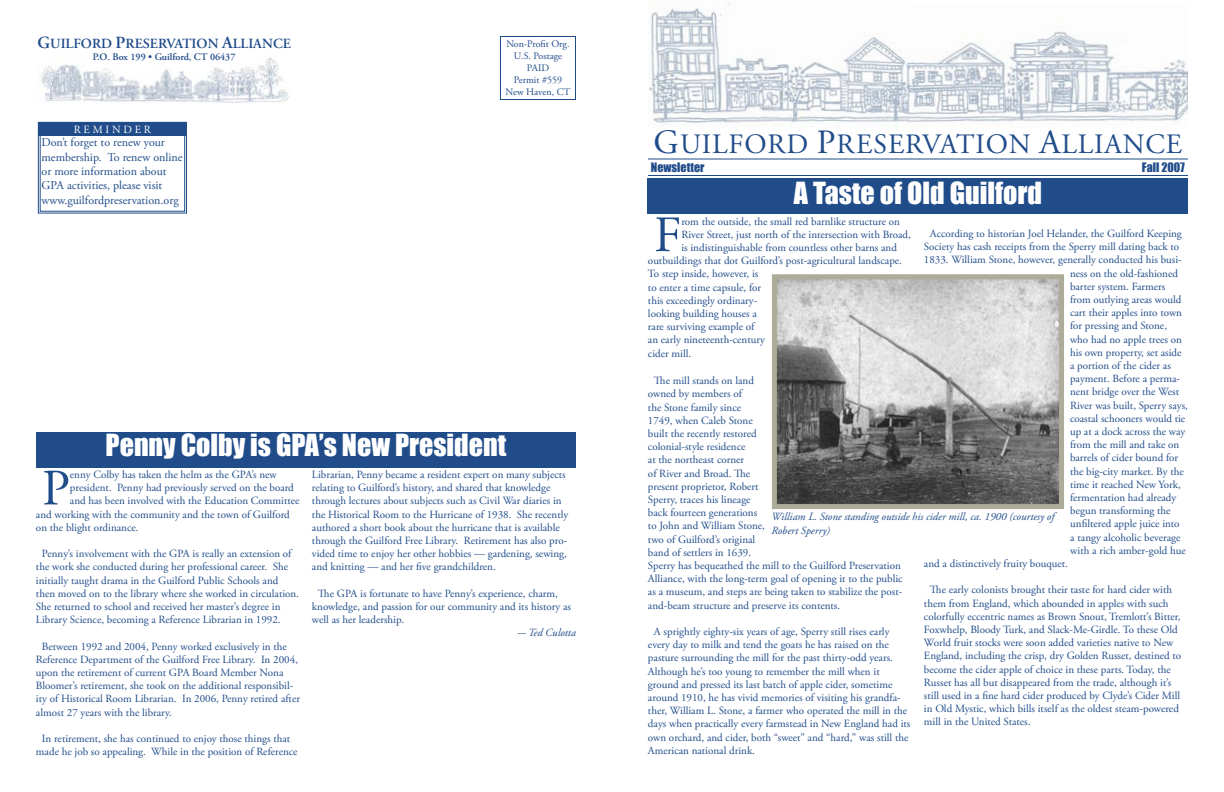
<style>
.page{position:relative;width:1224px;height:792px;background:#fff}
.page>*{position:absolute;margin:0;border:0;box-sizing:border-box;transform-origin:0 0}
.First_P_text{font:50.8px "Adobe Garamond Pro";color:#204c8a}
.t1{font:28px "Impact";color:#fff}
.t2{font:28px "Adobe Garamond Pro";letter-spacing:.03em;color:#204c8a}
.t3{font:600 14px "Adobe Garamond Pro";color:#204c8a}
.reminder{font:12px/14.4px "Adobe Garamond Pro";color:#204c8a}
.t4{font:12px "Impact";color:#204c8a}
.Text{font:11px/13.2px "Adobe Garamond Pro";color:#204c8a}
.First_P_text-2{font:11px "Adobe Garamond Pro";color:#204c8a}
.captions{font:italic 11px/13.2px "Adobe Garamond Pro";color:#204c8a}
.Text-2{font:italic 11px "Adobe Garamond Pro";color:#204c8a}
.reminder-2{font:11px "Adobe Garamond Pro";color:#fff}
.t5{font:10px "Adobe Garamond Pro";color:#204c8a}
.t6{font:600 10px "Adobe Garamond Pro";color:#204c8a}
.s1{font-size:17px}
.s2{font-size:34px}
</style>
<div class="page">
<div style="left:40px;top:134px;width:145px;height:78px;border:1px solid #204c8a"></div>
<div style="left:38px;top:122px;width:149px;height:13px;background:#204c8a"></div>
<div style="left:38px;top:122px;width:149px;height:92px;border:1px solid #204c8a"></div>
<div style="left:500px;top:36px;width:76px;height:64px;border:1px solid #204c8a"></div>
<img style="left:649px;top:1px;width:539px;height:122px">
<hr style="left:648px;top:158px;width:540px;height:1px;background:#204c8a">
<hr style="left:648px;top:175px;width:540px;height:1px;background:#204c8a">
<div style="left:648px;top:178px;width:540px;height:35px;background:#204c8a"></div>
<img style="left:778px;top:280px;width:280px;height:223px">
<div style="left:772px;top:274px;width:292px;height:235px;border:5px solid #acac99"></div>
<img style="left:40px;top:57px;width:249px;height:46px">
<div style="left:36px;top:432px;width:540px;height:35px;background:#204c8a"></div>
<p class="t3" style="left:38px;top:36px;width:255px"><span class="s1">G</span>UILFORD <span class="s1">P</span>RESERVATION <span class="s1">A</span>LLIANCE</p>
<p class="t6" style="left:93px;top:51px;width:144px">P.O. Box 199 • Guilford, CT 06437</p>
<p class="t5" style="left:506px;top:38px;width:65px">Non-Profit Org.</p>
<p class="t5" style="left:514px;top:50px;width:50px">U.S. Postage</p>
<p class="t5" style="left:527px;top:62px;width:24px">PAID</p>
<p class="t5" style="left:514px;top:74px;width:50px">Permit #559</p>
<p class="t5" style="left:506px;top:86px;width:66px">New Haven, CT</p>
<p class="reminder-2" style="left:74px;top:122px;width:79px">R E M I N D E R</p>
<p class="reminder" style="left:42px;top:136px;width:143px">Don’t forget to renew your membership. To renew online or more information about<br>GPA activities, please visit www.guilfordpreservation.org</p>
<p class="t2" style="left:654px;top:127px;width:530px"><span class="s2">G</span>UILFORD <span class="s2">P</span>RESERVATION <span class="s2">A</span>LLIANCE</p>
<p class="t4" style="left:651px;top:160px;width:55px">Newsletter</p>
<p class="t4" style="left:1142px;top:160px;width:45px">Fall 2007</p>
<p class="t1" style="left:794px;top:176px;width:250px">A Taste of Old Guilford</p>
<p class="First_P_text" style="left:654px;top:204px;width:29px">F</p>
<p class="First_P_text-2" style="left:681px;top:215px;width:220px">rom the outside, the small red barnlike structure on</p>
<p class="Text" style="left:930px;top:227px;width:253px">According to historian Joel Helander, the Guilford Keeping</p>
<p class="Text" style="left:924px;top:241px;width:257px">Society has cash receipts from the Sperry mill dating back to</p>
<p class="Text" style="left:924px;top:254px;width:259px">1833. William Stone, however, generally conducted his busi-</p>
<p class="Text" style="left:1070px;top:267px;width:109px">ness on the old-fashioned</p>
<p class="Text" style="left:1070px;top:280px;width:97px">barter system. Farmers</p>
<p class="Text" style="left:1070px;top:293px;width:113px">from outlying areas would</p>
<p class="Text" style="left:1070px;top:307px;width:114px">cart their apples into town</p>
<p class="Text" style="left:1070px;top:320px;width:99px">for pressing and Stone,</p>
<p class="Text" style="left:1070px;top:333px;width:113px">who had no apple trees on</p>
<p class="Text" style="left:1070px;top:346px;width:113px">his own property, set aside</p>
<p class="Text" style="left:1070px;top:359px;width:102px">a portion of the cider as</p>
<p class="Text" style="left:1070px;top:373px;width:112px">payment. Before a perma-</p>
<p class="Text" style="left:1070px;top:386px;width:111px">nent bridge over the West</p>
<p class="Text" style="left:1070px;top:399px;width:119px">River was built, Sperry says,</p>
<p class="Text" style="left:1070px;top:412px;width:117px">coastal schooners would tie</p>
<p class="Text" style="left:1070px;top:425px;width:117px">up at a dock across the way</p>
<p class="Text" style="left:1070px;top:439px;width:111px">from the mill and take on</p>
<p class="Text" style="left:1070px;top:452px;width:110px">barrels of cider bound for</p>
<p class="Text" style="left:1070px;top:465px;width:115px">the big-city market. By the</p>
<p class="Text" style="left:1070px;top:478px;width:112px">time it reached New York,</p>
<p class="Text" style="left:1070px;top:491px;width:108px">fermentation had already</p>
<p class="Text" style="left:1070px;top:505px;width:102px">begun transforming the</p>
<p class="Text" style="left:1070px;top:518px;width:111px">unfiltered apple juice into</p>
<p class="Text" style="left:1070px;top:531px;width:112px">a tangy alcoholic beverage</p>
<p class="Text" style="left:1070px;top:544px;width:117px">with a rich amber-gold hue</p>
<p class="Text" style="left:924px;top:557px;width:146px">and a distinctively fruity bouquet.</p>
<p class="Text" style="left:924px;top:584px;width:259px;text-indent:6px">The early colonists brought their taste for hard cider with them from England, which abounded in apples with such colorfully eccentric names as Brown Snout, Tremlott’s Bitter, Foxwhelp, Bloody Turk, and Slack-Me-Girdle. To these Old World fruit stocks were soon added varieties native to New England, including the crisp, dry Golden Russet, destined to become the cider apple of choice in these parts. Today, the Russet has all but disappeared from the trade, although it’s still used in a fine hard cider produced by Clyde’s Cider Mill in Old Mystic, which bills itself as the oldest steam-powered mill in the United States.</p>
<p class="First_P_text-2" style="left:681px;top:228px;width:231px">River Street, just north of the intersection with Broad,</p>
<p class="First_P_text-2" style="left:681px;top:241px;width:217px">is indistinguishable from countless other barns and</p>
<p class="First_P_text-2" style="left:648px;top:254px;width:256px">outbuildings that dot Guilford’s post-agricultural landscape.</p>
<p class="First_P_text-2" style="left:648px;top:267px;width:112px">To step inside, however, is</p>
<p class="First_P_text-2" style="left:648px;top:281px;width:115px">to enter a time capsule, for</p>
<p class="First_P_text-2" style="left:648px;top:294px;width:111px">this exceedingly ordinary-</p>
<p class="First_P_text-2" style="left:648px;top:307px;width:110px">looking building houses a</p>
<p class="First_P_text-2" style="left:648px;top:320px;width:108px">rare surviving example of</p>
<p class="First_P_text-2" style="left:648px;top:333px;width:119px">an early nineteenth-century</p>
<p class="First_P_text-2" style="left:648px;top:347px;width:45px">cider mill.</p>
<p class="Text" style="left:648px;top:375px;width:256px;text-indent:6px">The mill stands on land<br>owned by members of<br>the Stone family since<br>1749, when Caleb Stone<br>built the recently restored<br>colonial-style residence<br>at the northeast corner<br>of River and Broad. The<br>present proprietor, Robert<br>Sperry, traces his lineage<br>back fourteen generations<br>to John and William Stone,<br>two of Guilford’s original<br>band of settlers in 1639.<br>Sperry has bequeathed the mill to the Guilford Preservation<br>Alliance, with the long-term goal of opening it to the public as a museum, and steps are being taken to stabilize the post&shy;and-beam structure and preserve its contents.</p>
<p class="Text" style="left:648px;top:625px;width:264px;text-indent:6px">A sprightly eighty-six years of age, Sperry still rises early every day to milk and tend the goats he has raised on the pasture surrounding the mill for the past thirty-odd years.<br>Although he’s too young to remember the mill when it ground and pressed its last batch of apple cider, sometime around 1910, he has vivid memories of visiting his grandfa&shy;ther, William L. Stone, a farmer who operated the mill in the days when practically every farmstead in New England had its own orchard, and cider, both “sweet” and “hard,” was still the American national drink.</p>
<p class="t1" style="left:106px;top:428px;width:402px">Penny Colby is GPA’s New President</p>
<p class="First_P_text" style="left:42px;top:458px;width:29px">P</p>
<p class="First_P_text-2" style="left:70px;top:468px;width:208px">enny Colby has taken the helm as the GPA’s new</p>
<p class="Text" style="left:312px;top:468px;width:258px">Librarian, Penny became a resident expert on many subjects relating to Guilford’s history, and shared that knowledge through lectures about subjects such as Civil War diaries in the Historical Room to the Hurricane of 1938. She recently authored a short book about the hurricane that is available through the Guilford Free Library. Retirement has also pro&shy;vided time to enjoy her other hobbies — gardening, sewing, and knitting — and her five grandchildren.</p>
<p class="Text" style="left:312px;top:587px;width:261px;text-indent:6px">The GPA is fortunate to have Penny’s experience, charm, knowledge, and passion for our community and its history as well as her leadership.</p>
<p class="Text-2" style="left:518px;top:626px;width:60px">- Ted Culotta</p>
<p class="First_P_text-2" style="left:70px;top:481px;width:226px">president. Penny had previously served on the board</p>
<p class="First_P_text-2" style="left:70px;top:494px;width:231px">and has been involved with the Education Committee</p>
<p class="First_P_text-2" style="left:36px;top:507px;width:255px">and working with the community and the town of Guilford</p>
<p class="First_P_text-2" style="left:36px;top:521px;width:104px">on the blight ordinance.</p>
<p class="Text" style="left:36px;top:547px;width:265px;text-indent:6px">Penny’s involvement with the GPA is really an extension of the work she conducted during her professional career. She initially taught drama in the Guilford Public Schools and then moved on to the library where she worked in circulation.<br>She returned to school and received her master’s degree in Library Science, becoming a Reference Librarian in 1992.</p>
<p class="Text" style="left:36px;top:640px;width:266px;text-indent:6px">Between 1992 and 2004, Penny worked exclusively in the Reference Department of the Guilford Free Library. In 2004, upon the retirement of current GPA Board Member Nona Bloomer’s retirement, she took on the additional responsibil&shy;ity of Historical Room Librarian. In 2006, Penny retired after almost 27 years with the library.</p>
<p class="Text" style="left:36px;top:732px;width:263px;text-align:center">In retirement, she has continued to enjoy those things that made he job so appealing. While in the position of Reference</p>
<p class="captions" style="left:772px;top:511px;width:284px">William L. Stone standing outside his cider mill, ca. 1900 (courtesy of<br>Robert Sperry)</p>
</div>
